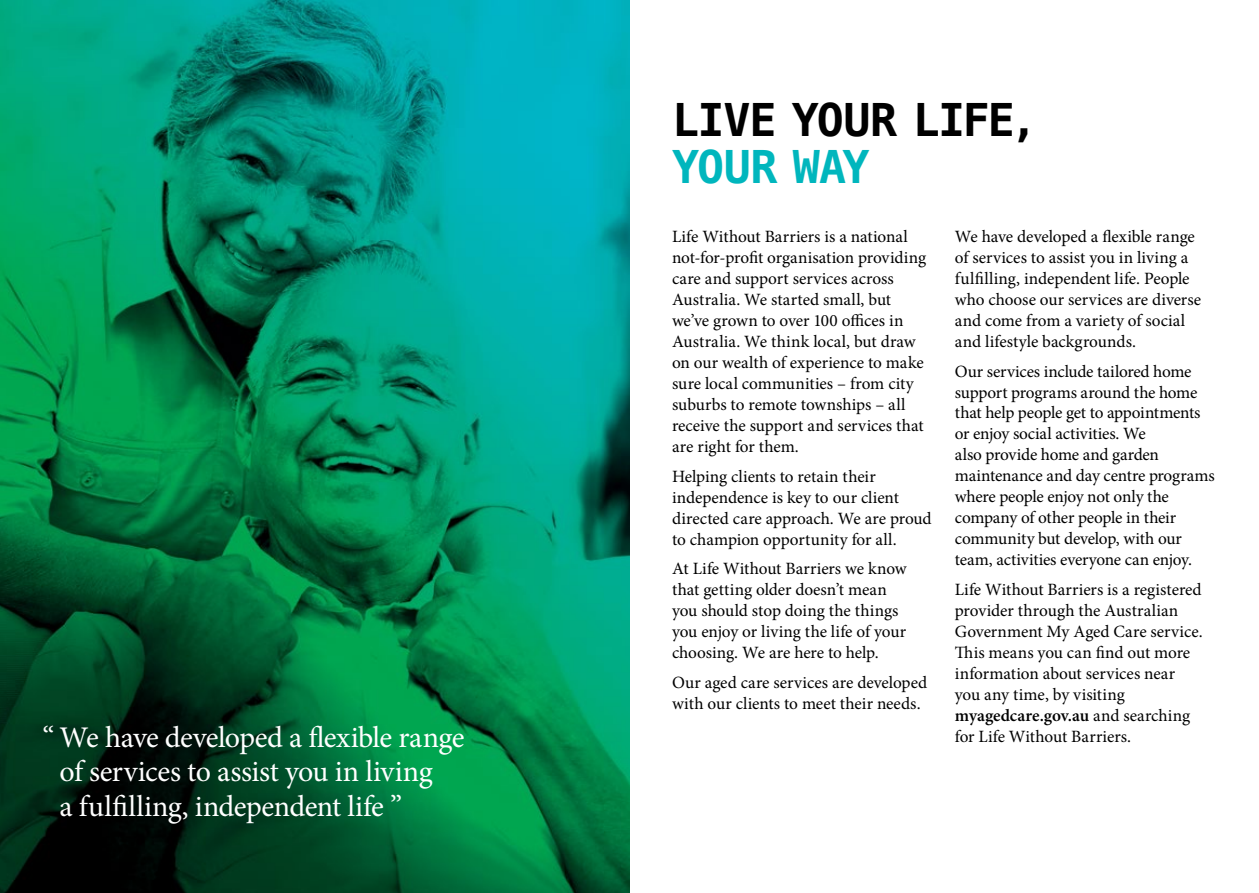
<style>
.page{position:relative;width:1259px;height:893px;background:#fff}
.page>*{position:absolute;margin:0;border:0;box-sizing:border-box;transform-origin:0 0}
.t1{font:700 45px "Menlo";letter-spacing:-.035em;color:#000}
.t2{font:700 45px "Menlo";letter-spacing:-.02em;color:#00b6bd}
.t3{font:30px/34.5px "Minion Pro";letter-spacing:-.015em;color:#fff}
.t4{font:17.25px/21px "Minion Pro";letter-spacing:-.005em;color:#000}
.s1{font-weight:600}
</style>
<div class="page">
<img style="left:0;top:0;width:629px;height:893px">
<h2 class="t3" style="left:60px;top:720px;width:406px;text-indent:-17px">“ We have developed a flexible range of services to assist you in living<br>a fulfilling, independent life ”</h2>
<h1 class="t1" style="left:672px;top:89px;width:367px">LIVE YOUR LIFE,</h1>
<h1 class="t2" style="left:672px;top:135px;width:199px">YOUR WAY</h1>
<p class="t4" style="left:672px;top:226px;width:256px">Life Without Barriers is a national not-for-profit organisation providing care and support services across Australia. We started small, but we’ve grown to over 100 offices in Australia. We think local, but draw on our wealth of experience to make sure local communities – from city suburbs to remote townships – all receive the support and services that are right for them.</p>
<p class="t4" style="left:672px;top:466px;width:261px">Helping clients to retain their independence is key to our client directed care approach. We are proud to champion opportunity for all.</p>
<p class="t4" style="left:672px;top:558px;width:236px">At Life Without Barriers we know that getting older doesn’t mean you should stop doing the things you enjoy or living the life of your choosing. We are here to help.</p>
<p class="t4" style="left:672px;top:672px;width:257px">Our aged care services are developed with our clients to meet their needs.</p>
<p class="t4" style="left:955px;top:226px;width:248px">We have developed a flexible range of services to assist you in living a fulfilling, independent life. People who choose our services are diverse and come from a variety of social and lifestyle backgrounds.</p>
<p class="t4" style="left:955px;top:361px;width:261px">Our services include tailored home support programs around the home that help people get to appointments or enjoy social activities. We<br>also provide home and garden maintenance and day centre programs where people enjoy not only the company of other people in their community but develop, with our team, activities everyone can enjoy.</p>
<p class="t4" style="left:955px;top:579px;width:249px">Life Without Barriers is a registered provider through the Australian<br>Government My Aged Care service.<br>This means you can find out more information about services near you any time, by visiting <span class="s1">myagedcare.gov.au</span> and searching for Life Without Barriers.</p>
</div>
